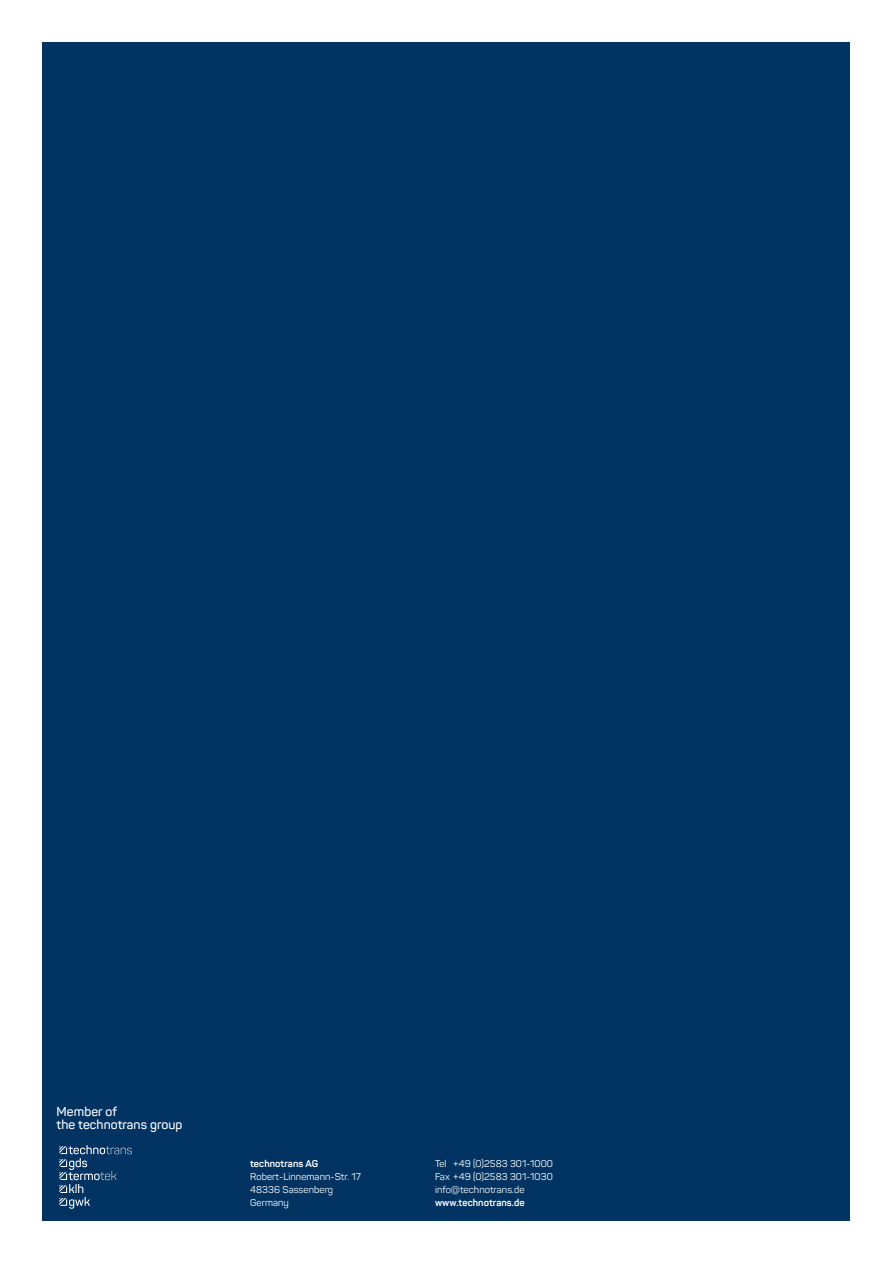
<style>
.page{position:relative;width:893px;height:1263px;background:#fff}
.page>*{position:absolute;margin:0;border:0;box-sizing:border-box;transform-origin:0 0}
.t1{font:600 12.75px/12.8px "Panton";letter-spacing:.005em;color:#fff}
.t2{font:9.75px/12.8px "Panton";letter-spacing:.005em;color:#fff}
.t3{font:700 9.75px "Panton";letter-spacing:.005em;color:#fff}
</style>
<div class="page">
<div style="left:43px;top:43px;width:807px;height:1178px;background:#003361"></div>
<svg style="left:59px;top:1145px;width:73px;height:64px"></svg>
<h1 class="t1" style="left:57px;top:1105px;width:127px">Member of<br>the technotrans group</h1>
<p class="t3" style="left:250px;top:1158px;width:70px">technotrans AG</p>
<p class="t2" style="left:250px;top:1170px;width:112px">Robert-Linnemann-Str. 17<br>48336 Sassenberg<br>Germany</p>
<p class="t2" style="left:435px;top:1157px;width:119px;text-align:justify">Tel +49 (0)2583 301-1000<br>Fax +49 (0)2583 301-1030 info@technotrans.de</p>
<p class="t3" style="left:435px;top:1196px;width:91px">www.technotrans.de</p>
</div>
